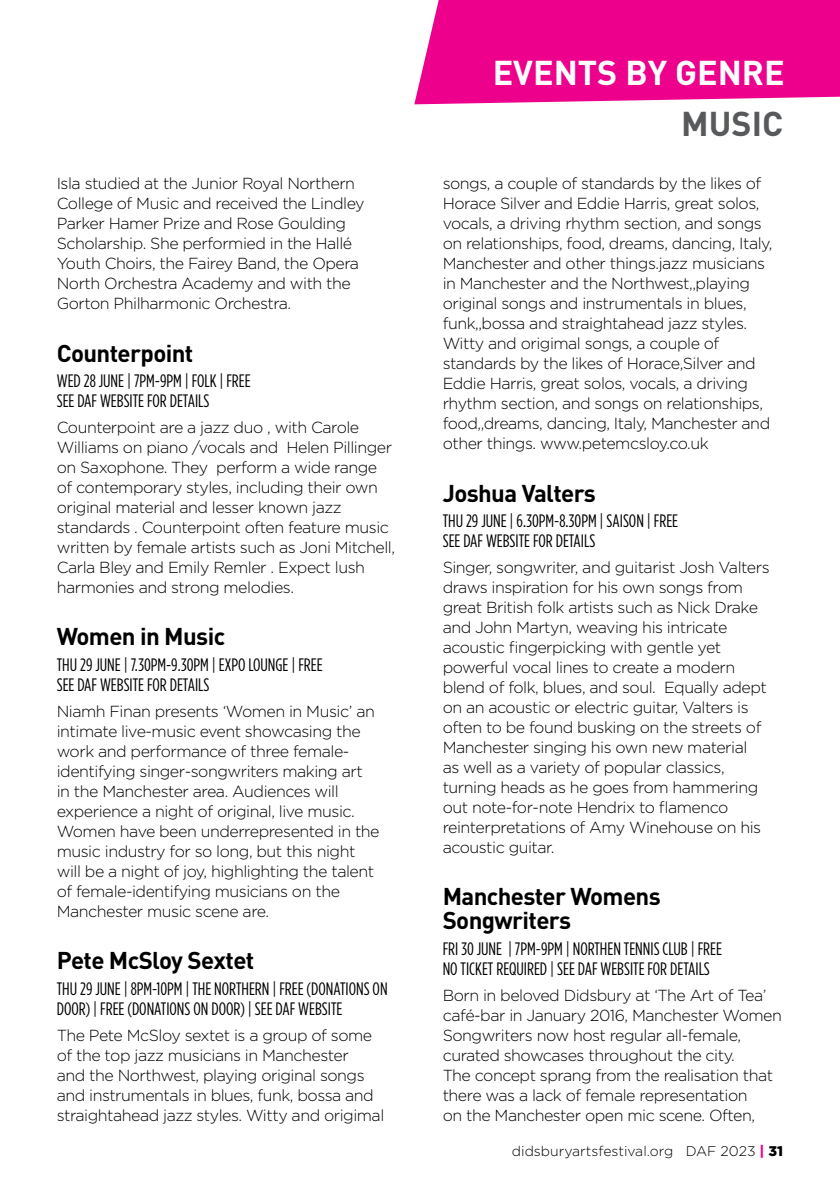
<style>
.page{position:relative;width:840px;height:1191px;background:#fff}
.page>*{position:absolute;margin:0;border:0;box-sizing:border-box;transform-origin:0 0}
.t1{font:700 34px "DIN";color:#fff}
.t2{font:700 34px "DIN";color:#58595b}
.t3{font:700 24px/24px "DIN";letter-spacing:-.025em;color:#000}
.t4{font:condensed 18px/20px "Gotham HTF";color:#000}
.t5{font:300 16px/20px "Gotham HTF";letter-spacing:-.03em;color:#000}
.t6{font:300 14px "Gotham HTF";color:#000}
.s1{font-weight:900;color:#ec008c}
.s2{font-weight:900}
</style>
<div class="page">
<div style="left:414px;top:0;width:425px;height:104px;background:#ec008c"></div>
<p class="t5" style="left:57px;top:173px;width:309px">Isla studied at the Junior Royal Northern College of Music and received the Lindley Parker Hamer Prize and Rose Goulding Scholarship. She performied in the Hallé Youth Choirs, the Fairey Band, the Opera North Orchestra Academy and with the Gorton Philharmonic Orchestra.</p>
<h2 class="t3" style="left:57px;top:340px;width:138px">Counterpoint</h2>
<p class="t4" style="left:57px;top:371px;width:195px">WED 28 JUNE | 7PM-9PM | FOLK | FREE<br>SEE DAF WEBSITE FOR DETAILS</p>
<p class="t5" style="left:57px;top:417px;width:339px">Counterpoint are a jazz duo , with Carole Williams on piano /vocals and Helen Pillinger on Saxophone. They perform a wide range of contemporary styles, including their own original material and lesser known jazz standards . Counterpoint often feature music written by female artists such as Joni Mitchell, Carla Bley and Emily Remler . Expect lush harmonies and strong melodies.</p>
<h2 class="t3" style="left:57px;top:623px;width:170px">Women in Music</h2>
<p class="t4" style="left:57px;top:654px;width:267px">THU 29 JUNE | 7.30PM-9.30PM | EXPO LOUNGE | FREE<br>SEE DAF WEBSITE FOR DETAILS</p>
<p class="t5" style="left:57px;top:701px;width:324px">Niamh Finan presents ‘Women in Music’ an intimate live-music event showcasing the work and performance of three female&shy;identifying singer-songwriters making art in the Manchester area. Audiences will experience a night of original, live music.<br>Women have been underrepresented in the music industry for so long, but this night will be a night of joy, highlighting the talent of female-identifying musicians on the Manchester music scene are.</p>
<h2 class="t3" style="left:57px;top:947px;width:199px">Pete McSloy Sextet</h2>
<p class="t4" style="left:57px;top:978px;width:332px">THU 29 JUNE | 8PM-10PM | THE NORTHERN | FREE (DONATIONS ON<br>DOOR) | FREE (DONATIONS ON DOOR) | SEE DAF WEBSITE</p>
<p class="t5" style="left:57px;top:1024px;width:329px">The Pete McSloy sextet is a group of some of the top jazz musicians in Manchester<br>and the Northwest, playing original songs and instrumentals in blues, funk, bossa and straightahead jazz styles. Witty and origimal</p>
<h1 class="t1" style="left:492px;top:50px;width:293px">EVENTS BY GENRE</h1>
<h1 class="t2" style="left:681px;top:101px;width:103px">MUSIC</h1>
<p class="t5" style="left:442px;top:173px;width:331px">songs, a couple of standards by the likes of Horace Silver and Eddie Harris, great solos, vocals, a driving rhythm section, and songs on relationships, food, dreams, dancing, Italy, Manchester and other things.jazz musicians in Manchester and the Northwest,,playing original songs and instrumentals in blues, funk,,bossa and straightahead jazz styles.<br>Witty and origimal songs, a couple of standards by the likes of Horace,Silver and Eddie Harris, great solos, vocals, a driving rhythm section, and songs on relationships, food,,dreams, dancing, Italy, Manchester and other things. www.petemcsloy.co.uk</p>
<h2 class="t3" style="left:442px;top:480px;width:155px">Joshua Valters</h2>
<p class="t4" style="left:442px;top:511px;width:237px">THU 29 JUNE | 6.30PM-8.30PM | SAISON | FREE<br>SEE DAF WEBSITE FOR DETAILS</p>
<p class="t5" style="left:442px;top:557px;width:328px">Singer, songwriter, and guitarist Josh Valters draws inspiration for his own songs from great British folk artists such as Nick Drake and John Martyn, weaving his intricate acoustic fingerpicking with gentle yet powerful vocal lines to create a modern blend of folk, blues, and soul. Equally adept on an acoustic or electric guitar, Valters is often to be found busking on the streets of Manchester singing his own new material<br>as well as a variety of popular classics, turning heads as he goes from hammering out note-for-note Hendrix to flamenco reinterpretations of Amy Winehouse on his acoustic guitar.</p>
<h2 class="t3" style="left:442px;top:883px;width:219px">Manchester Womens<br>Songwriters</h2>
<p class="t4" style="left:442px;top:938px;width:280px">FRI 30 JUNE | 7PM-9PM | NORTHEN TENNIS CLUB | FREE<br>NO TICKET REQUIRED | SEE DAF WEBSITE FOR DETAILS</p>
<p class="t5" style="left:442px;top:985px;width:340px">Born in beloved Didsbury at ‘The Art of Tea’ café-bar in January 2016, Manchester Women Songwriters now host regular all-female, curated showcases throughout the city.<br>The concept sprang from the realisation that there was a lack of female representation<br>on the Manchester open mic scene. Often,</p>
<p class="t6" style="left:511px;top:1143px;width:272px">didsburyartsfestival.org DAF 2023 <span class="s1">|</span> <span class="s2">31</span></p>
</div>
